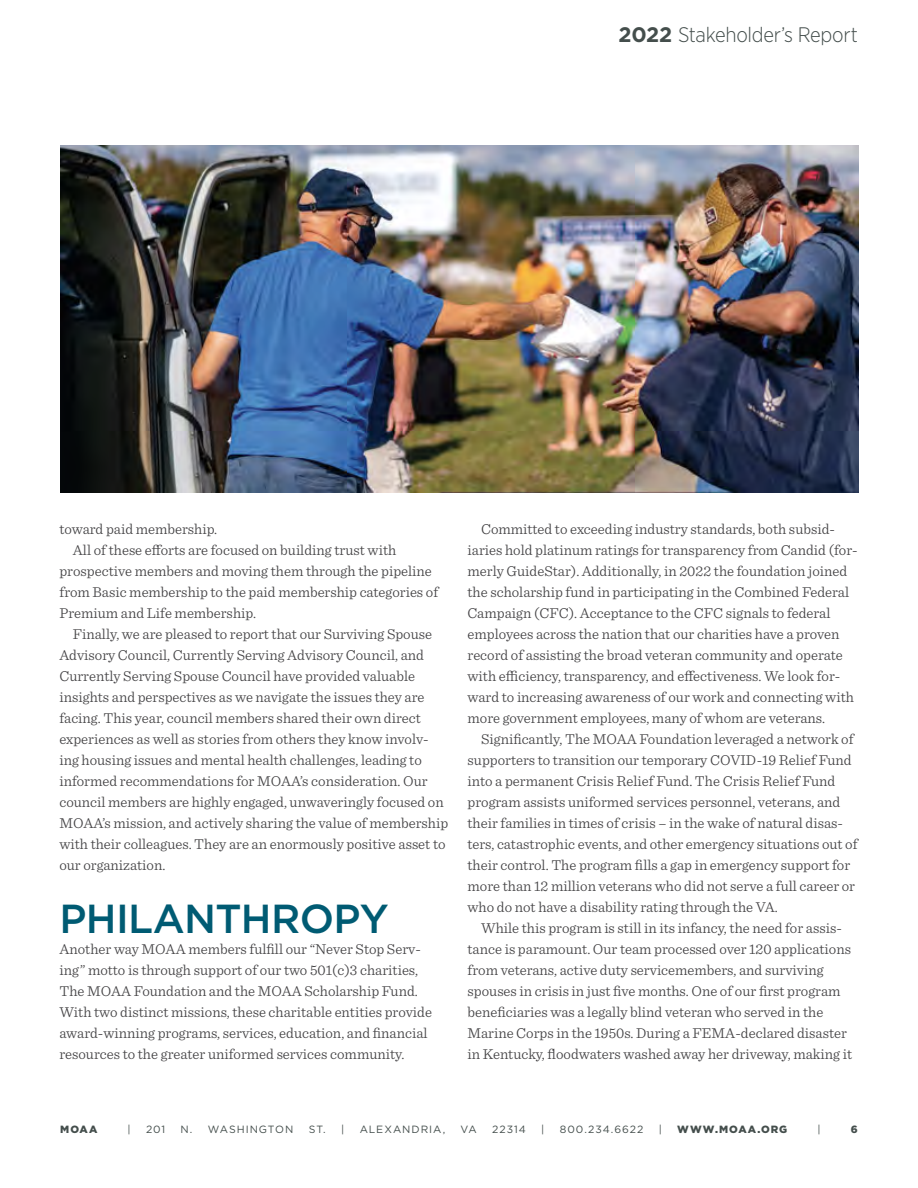
<style>
.page{position:relative;width:918px;height:1188px;background:#fff}
.page>*{position:absolute;margin:0;border:0;box-sizing:border-box;transform-origin:0 0}
.t1{font:500 40.5px "Gotham";letter-spacing:-.015em;color:#005b73}
.t2{font:300 21px "Gotham Narrow";letter-spacing:-.015em;color:#444e4c}
.t3{font:300 15px/21px "Sentinel";color:#414042}
.t4{font:10.5px "Gotham";letter-spacing:.09em;color:#444e4c}
.t5{font:900 10.5px "Gotham";letter-spacing:.09em;color:#444e4c}
.s1{font-family:"Gotham";font-weight:700}
</style>
<div class="page">
<img style="left:61px;top:146px;width:797px;height:346px">
<h2 class="t2" style="left:618px;top:22px;width:241px"><span class="s1">2022</span> Stakeholder’s Report</h2>
<p class="t3" style="left:59px;top:517px;width:159px">toward paid membership.</p>
<p class="t3" style="left:73px;top:538px;width:325px">All of these efforts are focused on building trust with</p>
<p class="t3" style="left:59px;top:559px;width:374px">prospective members and moving them through the pipeline</p>
<p class="t3" style="left:59px;top:580px;width:380px">from Basic membership to the paid membership categories of</p>
<p class="t3" style="left:59px;top:601px;width:198px">Premium and Life membership.</p>
<p class="t3" style="left:73px;top:622px;width:361px">Finally, we are pleased to report that our Surviving Spouse</p>
<p class="t3" style="left:59px;top:643px;width:366px">Advisory Council, Currently Serving Advisory Council, and</p>
<p class="t3" style="left:59px;top:664px;width:357px">Currently Serving Spouse Council have provided valuable</p>
<p class="t3" style="left:59px;top:685px;width:367px">insights and perspectives as we navigate the issues they are</p>
<p class="t3" style="left:59px;top:706px;width:363px">facing. This year, council members shared their own direct</p>
<p class="t3" style="left:59px;top:727px;width:371px">experiences as well as stories from others they know involv-</p>
<p class="t3" style="left:59px;top:748px;width:364px">ing housing issues and mental health challenges, leading to</p>
<p class="t3" style="left:59px;top:769px;width:370px">informed recommendations for MOAA’s consideration. Our</p>
<p class="t3" style="left:59px;top:790px;width:386px">council members are highly engaged, unwaveringly focused on</p>
<p class="t3" style="left:59px;top:811px;width:390px">MOAA’s mission, and actively sharing the value of membership</p>
<p class="t3" style="left:59px;top:832px;width:388px">with their colleagues. They are an enormously positive asset to</p>
<p class="t3" style="left:59px;top:853px;width:107px">our organization.</p>
<h1 class="t1" style="left:59px;top:892px;width:331px">PHILANTHROPY</h1>
<p class="t3" style="left:59px;top:937px;width:374px">Another way MOAA members fulfill our “Never Stop Serv&shy;ing” motto is through support of our two 501(c)3 charities, The MOAA Foundation and the MOAA Scholarship Fund.<br>With two distinct missions, these charitable entities provide award-winning programs, services, education, and financial resources to the greater uniformed services community.</p>
<p class="t3" style="left:468px;top:517px;width:392px;text-indent:14px">Committed to exceeding industry standards, both subsid&shy;iaries hold platinum ratings for transparency from Candid (for&shy;merly GuideStar). Additionally, in 2022 the foundation joined the scholarship fund in participating in the Combined Federal Campaign (CFC). Acceptance to the CFC signals to federal employees across the nation that our charities have a proven record of assisting the broad veteran community and operate with efficiency, transparency, and effectiveness. We look for&shy;ward to increasing awareness of our work and connecting with more government employees, many of whom are veterans.</p>
<p class="t3" style="left:468px;top:727px;width:392px;text-indent:14px">Significantly, The MOAA Foundation leveraged a network of supporters to transition our temporary COVID-19 Relief Fund into a permanent Crisis Relief Fund. The Crisis Relief Fund program assists uniformed services personnel, veterans, and their families in times of crisis – in the wake of natural disas&shy;ters, catastrophic events, and other emergency situations out of their control. The program fills a gap in emergency support for more than 12 million veterans who did not serve a full career or who do not have a disability rating through the VA.</p>
<p class="t3" style="left:468px;top:916px;width:386px;text-indent:14px">While this program is still in its infancy, the need for assis&shy;tance is paramount. Our team processed over 120 applications from veterans, active duty servicemembers, and surviving spouses in crisis in just five months. One of our first program beneficiaries was a legally blind veteran who served in the Marine Corps in the 1950s. During a FEMA-declared disaster in Kentucky, floodwaters washed away her driveway, making it</p>
<p class="t5" style="left:60px;top:1122px;width:39px">MOAA</p>
<p class="t4" style="left:128px;top:1123px;width:5px">|</p>
<p class="t4" style="left:146px;top:1123px;width:21px">201</p>
<p class="t4" style="left:181px;top:1123px;width:114px">N. WASHINGTON</p>
<p class="t4" style="left:309px;top:1123px;width:37px">ST. |</p>
<p class="t4" style="left:360px;top:1123px;width:87px">ALEXANDRIA,</p>
<p class="t4" style="left:461px;top:1123px;width:18px">VA</p>
<p class="t4" style="left:492px;top:1123px;width:35px">22314</p>
<p class="t4" style="left:541px;top:1123px;width:5px">|</p>
<p class="t4" style="left:560px;top:1123px;width:85px">800.234.6622</p>
<p class="t4" style="left:659px;top:1123px;width:5px">|</p>
<p class="t5" style="left:677px;top:1122px;width:112px">WWW.MOAA.ORG</p>
<p class="t4" style="left:817px;top:1123px;width:5px">|</p>
<p class="t5" style="left:851px;top:1122px;width:8px">6</p>
</div>
